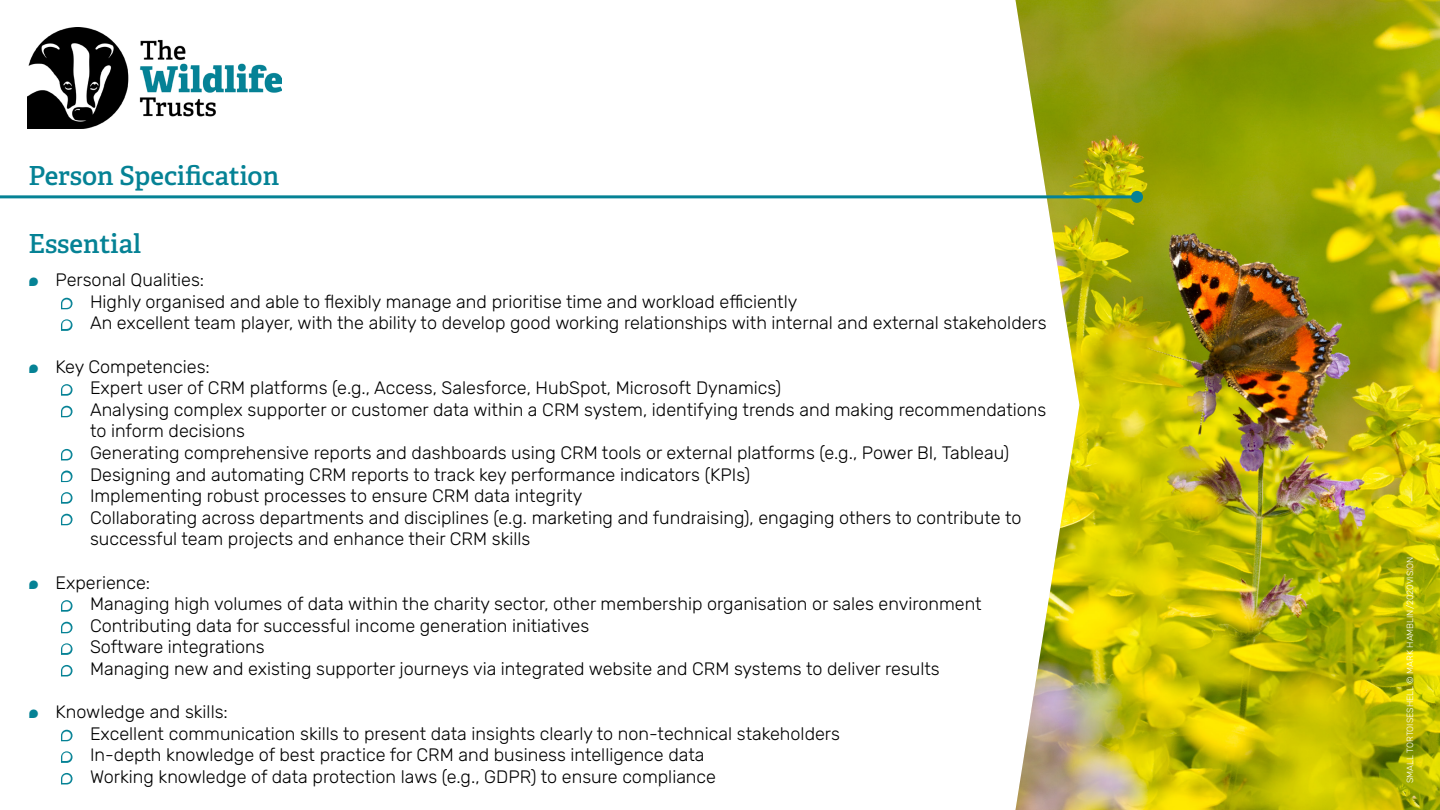
<style>
.page{position:relative;width:1440px;height:810px;background:#fff}
.page>*{position:absolute;margin:0;border:0;box-sizing:border-box;transform-origin:0 0}
.Page_title{font:600 26.25px "Adelle";color:#058295}
.t1{font:300 18px/21.6px "Rubik";color:#000}
.Page_title-2{font:300 9px "Rubik";color:#fff}
.s1{color:#058295}
</style>
<div class="page">
<img style="left:1016px;top:0;width:424px;height:810px">
<img style="left:27px;top:27px;width:254px;height:101px">
<hr style="left:0;top:195px;width:1137px;height:3px;background:#058295">
<div style="left:1131px;top:191px;width:12px;height:12px;background:#058295;border-radius:50%"></div>
<p class="Page_title" style="left:28px;top:156px;width:252px">Person Specification</p>
<p class="Page_title" style="left:28px;top:224px;width:114px">Essential</p>
<p class="t1" style="left:28px;top:270px;width:177px"><span class="s1">•</span> Personal Qualities:</p>
<p class="t1" style="left:62px;top:291px;width:737px"><span class="s1">•</span> Highly organised and able to flexibly manage and prioritise time and workload efficiently</p>
<p class="t1" style="left:62px;top:313px;width:987px"><span class="s1">•</span> An excellent team player, with the ability to develop good working relationships with internal and external stakeholders</p>
<p class="t1" style="left:28px;top:356px;width:183px"><span class="s1">•</span> Key Competencies:</p>
<p class="t1" style="left:62px;top:378px;width:721px"><span class="s1">•</span> Expert user of CRM platforms (e.g., Access, Salesforce, HubSpot, Microsoft Dynamics)</p>
<p class="t1" style="left:90px;top:399px;width:958px;text-indent:-28px"><span class="s1">•</span> Analysing complex supporter or customer data within a CRM system, identifying trends and making recommendations to inform decisions</p>
<p class="t1" style="left:62px;top:442px;width:949px"><span class="s1">•</span> Generating comprehensive reports and dashboards using CRM tools or external platforms (e.g., Power BI, Tableau)</p>
<p class="t1" style="left:62px;top:464px;width:690px"><span class="s1">•</span> Designing and automating CRM reports to track key performance indicators (KPIs)</p>
<p class="t1" style="left:62px;top:486px;width:522px"><span class="s1">•</span> Implementing robust processes to ensure CRM data integrity</p>
<p class="t1" style="left:90px;top:507px;width:933px;text-indent:-28px"><span class="s1">•</span> Collaborating across departments and disciplines (e.g. marketing and fundraising), engaging others to contribute to successful team projects and enhance their CRM skills</p>
<p class="t1" style="left:28px;top:572px;width:123px"><span class="s1">•</span> Experience:</p>
<p class="t1" style="left:62px;top:594px;width:922px"><span class="s1">•</span> Managing high volumes of data within the charity sector, other membership organisation or sales environment</p>
<p class="t1" style="left:62px;top:615px;width:529px"><span class="s1">•</span> Contributing data for successful income generation initiatives</p>
<p class="t1" style="left:62px;top:637px;width:205px"><span class="s1">•</span> Software integrations</p>
<p class="t1" style="left:62px;top:658px;width:880px"><span class="s1">•</span> Managing new and existing supporter journeys via integrated website and CRM systems to deliver results</p>
<p class="t1" style="left:28px;top:702px;width:201px"><span class="s1">•</span> Knowledge and skills:</p>
<p class="t1" style="left:62px;top:723px;width:780px"><span class="s1">•</span> Excellent communication skills to present data insights clearly to non-technical stakeholders</p>
<p class="t1" style="left:62px;top:745px;width:645px"><span class="s1">•</span> In-depth knowledge of best practice for CRM and business intelligence data</p>
<p class="t1" style="left:62px;top:766px;width:656px"><span class="s1">•</span> Working knowledge of data protection laws (e.g., GDPR) to ensure compliance</p>
<p class="Page_title-2" style="left:1405px;top:783px;width:228px;rotate:-90deg">SMALL TORTOISESHELL © MARK HAMBLIN/2020VISION</p>
</div>
